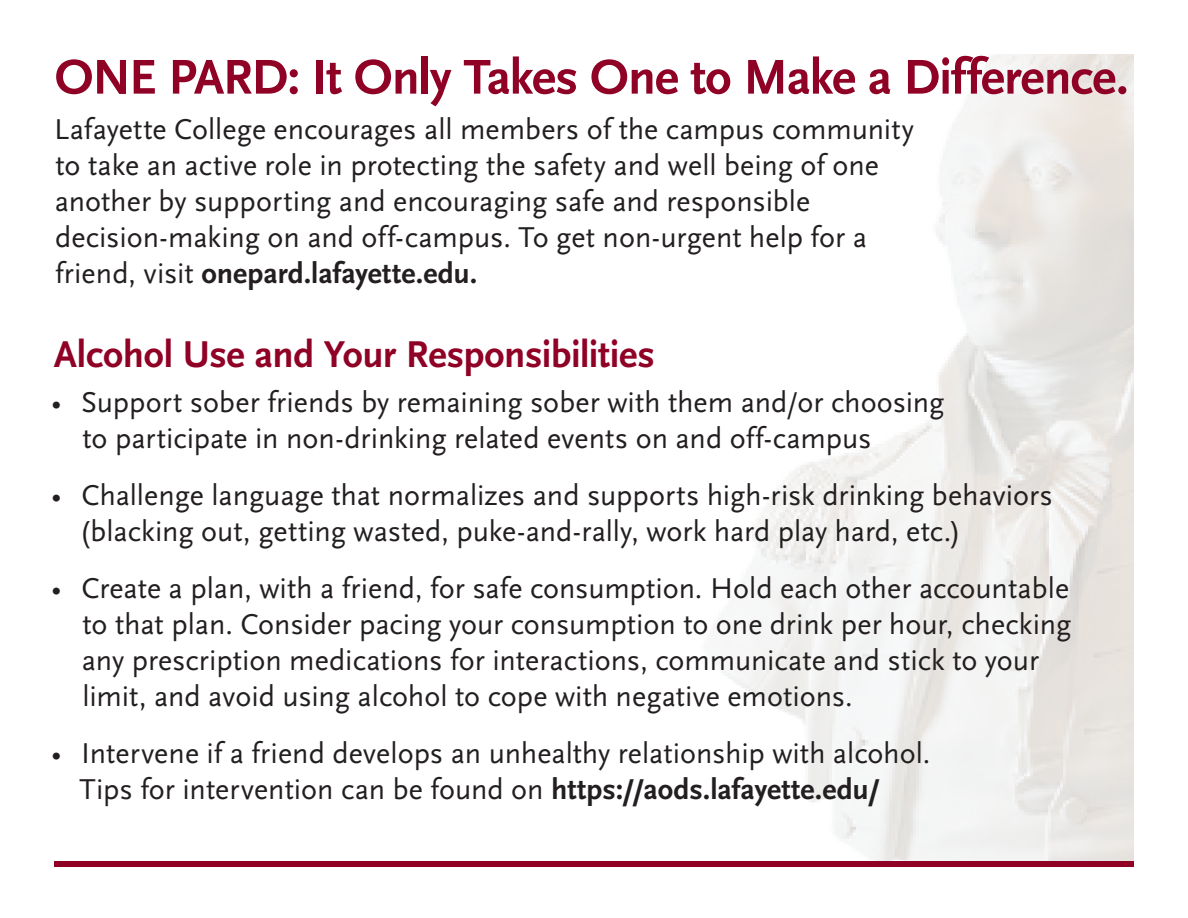
<style>
.page{position:relative;width:1188px;height:918px;background:#fff}
.page>*{position:absolute;margin:0;border:0;box-sizing:border-box;transform-origin:0 0}
.t1{font:700 51px "Scala Sans LF";letter-spacing:-.02em;color:#900126}
.t2{font:700 39px "Scala Sans LF";letter-spacing:-.01em;color:#900126}
.t3{font:30px/36px "Scala Sans LF";color:#231f20}
.s1{font-weight:700}
</style>
<div class="page">
<img style="left:722px;top:54px;width:412px;height:807px">
<div style="left:54px;top:861px;width:1080px;height:6px;background:#900126"></div>
<h1 class="t1" style="left:55px;top:50px;width:1076px">ONE PARD: It Only Takes One to Make a Difference.</h1>
<p class="t3" style="left:54px;top:111px;width:861px">Lafayette College encourages all members of the campus community to take an active role in protecting the safety and well being of one another by supporting and encouraging safe and responsible decision-making on and off-campus. To get non-urgent help for a friend, visit <span class="s1">onepard.lafayette.edu.</span></p>
<h2 class="t2" style="left:54px;top:333px;width:603px">Alcohol Use and Your Responsibilities</h2>
<p class="t3" style="left:82px;top:384px;width:863px;text-indent:-31px">• Support sober friends by remaining sober with them and/or choosing to participate in non-drinking related events on and off-campus</p>
<p class="t3" style="left:79px;top:477px;width:975px;text-indent:-28px">• Challenge language that normalizes and supports high-risk drinking behaviors (blacking out, getting wasted, puke-and-rally, work hard play hard, etc.)</p>
<p class="t3" style="left:82px;top:570px;width:991px;text-indent:-31px">• Create a plan, with a friend, for safe consumption. Hold each other accountable to that plan. Consider pacing your consumption to one drink per hour, checking any prescription medications for interactions, communicate and stick to your limit, and avoid using alcohol to cope with negative emotions.</p>
<p class="t3" style="left:80px;top:735px;width:852px;text-indent:-29px">• Intervene if a friend develops an unhealthy relationship with alcohol.<br>Tips for intervention can be found on <span class="s1">https://aods.lafayette.edu/</span></p>
</div>
